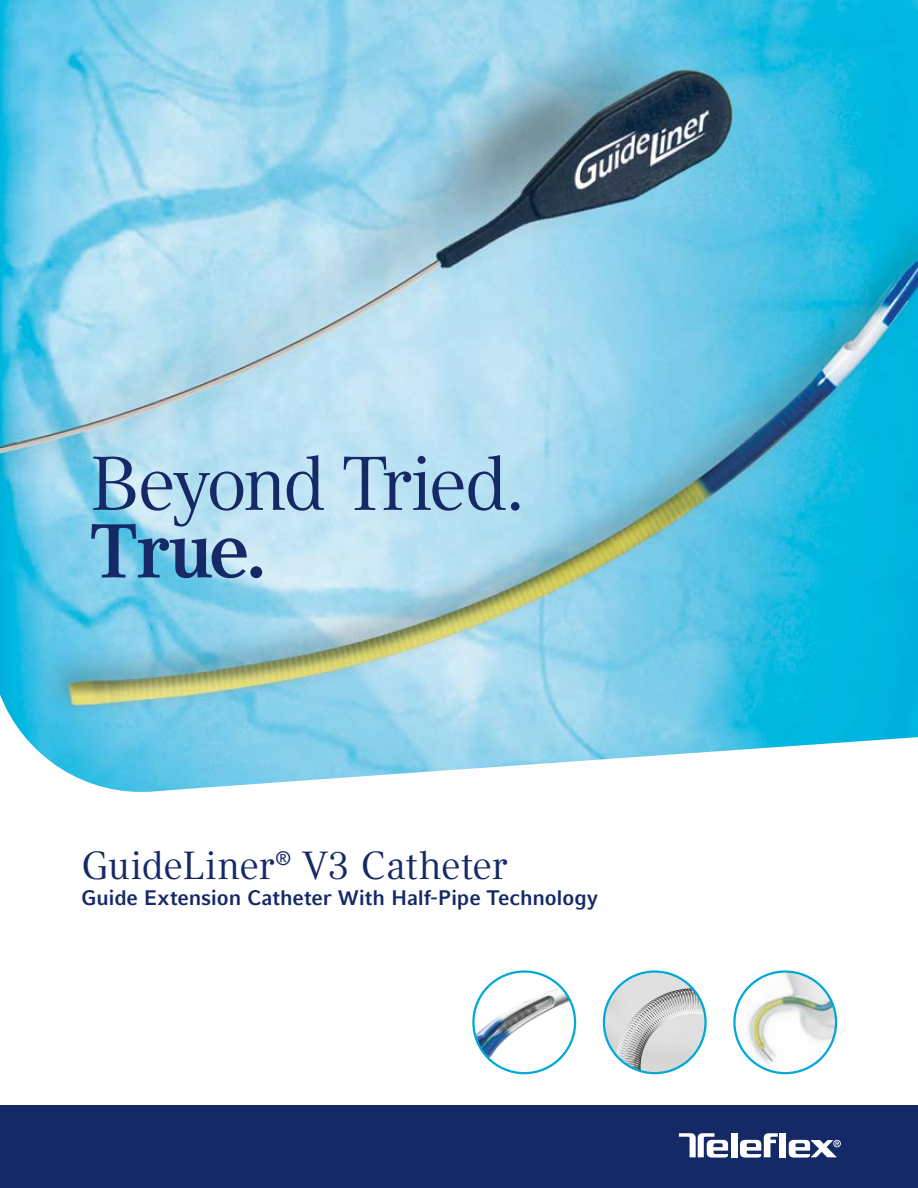
<style>
.page{position:relative;width:918px;height:1188px;background:#fff}
.page>*{position:absolute;margin:0;border:0;box-sizing:border-box;transform-origin:0 0}
.t1{font:75.45px "Compatil Text LT Pro";letter-spacing:-.05em;color:#152967}
.t2{font:700 75.45px "Compatil Text LT Pro";color:#152967}
.t3{font:39px "Compatil Text LT Pro";letter-spacing:-.015em;color:#152967}
.t4{font:700 21px "Compatil Fact LT Pro";letter-spacing:-.01em;color:#152967}
</style>
<div class="page">
<img style="left:0;top:0;width:918px;height:607px">
<div style="left:0;top:1105px;width:918px;height:83px;background:#152967"></div>
<hr style="left:0;top:101px;width:1px;height:1087px;background:#ededed">
<svg style="left:0;top:607px;width:918px;height:311px"></svg>
<img style="left:473px;top:972px;width:102px;height:101px;border-radius:51px">
<div style="left:472px;top:970px;width:104px;height:104px;border:2px solid #00a8d7;border-radius:50%"></div>
<img style="left:734px;top:972px;width:102px;height:101px;border-radius:51px">
<div style="left:733px;top:970px;width:104px;height:104px;border:2px solid #00a8d7;border-radius:50%"></div>
<div style="left:604px;top:972px;width:102px;height:101px;background:#000;opacity:.75"></div>
<img style="left:604px;top:972px;width:102px;height:101px;border-radius:51px">
<svg style="left:615px;top:988px;width:91px;height:85px;background:#ccd2d3"></svg>
<div style="left:603px;top:970px;width:104px;height:104px;border:2px solid #00a8d7;border-radius:50%"></div>
<div style="left:780px;top:1133px;width:6px;height:24px;background:#fff"></div>
<svg style="left:740px;top:1133px;width:38px;height:25px"></svg>
<div style="left:731px;top:1133px;width:6px;height:24px;background:#fff"></div>
<svg style="left:789px;top:1140px;width:52px;height:18px"></svg>
<svg style="left:679px;top:1133px;width:49px;height:25px"></svg>
<h1 class="t1" style="left:90px;top:440px;width:437px">Beyond Tried.</h1>
<h1 class="t2" style="left:90px;top:507px;width:178px">True.</h1>
<h2 class="t3" style="left:81px;top:843px;width:428px">GuideLiner<sup>®</sup> V3 Catheter</h2>
<p class="t4" style="left:81px;top:886px;width:519px">Guide Extension Catheter With Half-Pipe Technology</p>
</div>
